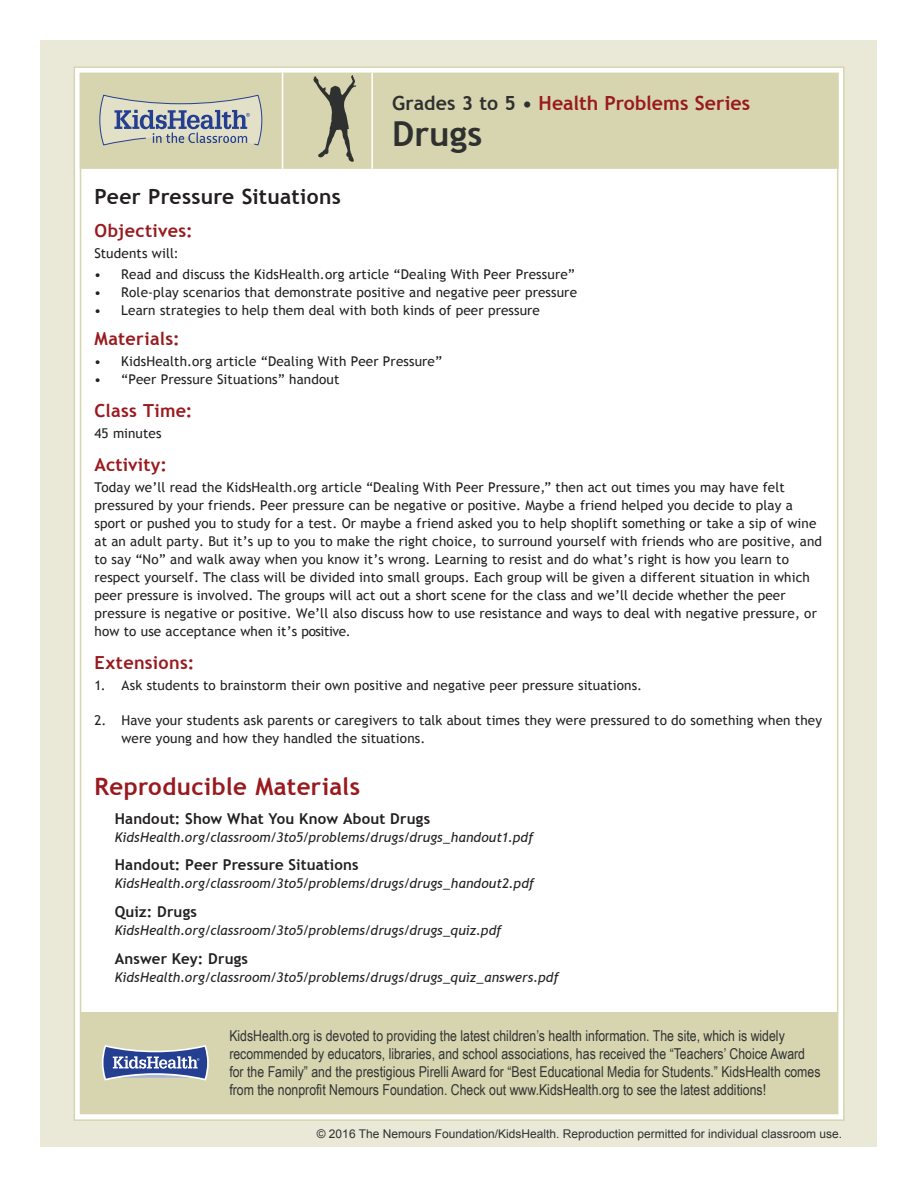
<style>
.page{position:relative;width:918px;height:1188px;background:#fff}
.page>*{position:absolute;margin:0;border:0;box-sizing:border-box;transform-origin:0 0}
.Lesson_Header{font:700 34.5px "Trebuchet MS";letter-spacing:.005em;color:#2f3130}
.t1{font:700 24px "Trebuchet MS";letter-spacing:.015em;color:#991a1e}
.t2{font:700 21px "Trebuchet MS";letter-spacing:.01em;color:#231f20}
.Lesson_Header-2{font:700 19.5px "Trebuchet MS";color:#991a1e}
.t3{font:700 18px "Trebuchet MS";letter-spacing:.015em;color:#991a1e}
.t4{font:15px/18px "Arial Narrow";color:#323333}
.Article_List{font:700 15px "Trebuchet MS";letter-spacing:.01em;color:#231f20}
.Basic_Numbered_List{font:13.5px/18px "Trebuchet MS";letter-spacing:.01em;color:#231f20}
.Basic_Bulleted_List{font:13.5px "Trebuchet MS";letter-spacing:.01em;color:#231f20}
.Article_List-2{font:italic 13.5px "Trebuchet MS";letter-spacing:.005em;color:#231f20}
.t5{font:12px "Arial";color:#2f3130}
.s1{color:#2f3130}
</style>
<div class="page">
<div style="left:40px;top:40px;width:838px;height:1108px;background:#eae9d8"></div>
<div style="left:74px;top:67px;width:770px;height:1053px;background:#fff"></div>
<div style="left:81px;top:1013px;width:757px;height:100px;background:#d6d5b0"></div>
<svg style="left:102px;top:1045px;width:107px;height:36px"></svg>
<div style="left:81px;top:74px;width:757px;height:94px;background:#d6d5b0"></div>
<div style="left:80px;top:73px;width:759px;height:96px;border:2px solid #d6d5b0"></div>
<svg style="left:99px;top:94px;width:164px;height:52px"></svg>
<hr style="left:371px;top:73px;width:2px;height:96px;background:#fff">
<hr style="left:282px;top:73px;width:1px;height:96px;background:#fff">
<svg style="left:313px;top:75px;width:44px;height:87px"></svg>
<p class="Lesson_Header-2" style="left:392px;top:91px;width:360px"><span class="s1">Grades 3 to 5 •</span> Health Problems Series</p>
<p class="Lesson_Header" style="left:392px;top:112px;width:92px">Drugs</p>
<p class="t2" style="left:94px;top:184px;width:248px">Peer Pressure Situations</p>
<p class="t3" style="left:94px;top:220px;width:100px">Objectives:</p>
<p class="Basic_Numbered_List" style="left:94px;top:245px;width:86px">Students will:</p>
<p class="Basic_Bulleted_List" style="left:94px;top:267px;width:482px">• Read and discuss the KidsHealth.org article “Dealing With Peer Pressure”</p>
<p class="Basic_Bulleted_List" style="left:94px;top:285px;width:484px">• Role-play scenarios that demonstrate positive and negative peer pressure</p>
<p class="Basic_Bulleted_List" style="left:94px;top:303px;width:447px">• Learn strategies to help them deal with both kinds of peer pressure</p>
<p class="t3" style="left:94px;top:328px;width:87px">Materials:</p>
<p class="Basic_Bulleted_List" style="left:94px;top:353px;width:349px">• KidsHealth.org article “Dealing With Peer Pressure”</p>
<p class="Basic_Bulleted_List" style="left:94px;top:371px;width:247px">• “Peer Pressure Situations” handout</p>
<p class="t3" style="left:94px;top:400px;width:100px">Class Time:</p>
<p class="Basic_Numbered_List" style="left:94px;top:425px;width:69px">45 minutes</p>
<p class="t3" style="left:95px;top:454px;width:74px">Activity:</p>
<p class="Basic_Numbered_List" style="left:94px;top:479px;width:729px">Today we’ll read the KidsHealth.org article “Dealing With Peer Pressure,” then act out times you may have felt pressured by your friends. Peer pressure can be negative or positive. Maybe a friend helped you decide to play a sport or pushed you to study for a test. Or maybe a friend asked you to help shoplift something or take a sip of wine at an adult party. But it’s up to you to make the right choice, to surround yourself with friends who are positive, and to say “No” and walk away when you know it’s wrong. Learning to resist and do what’s right is how you learn to respect yourself. The class will be divided into small groups. Each group will be given a different situation in which peer pressure is involved. The groups will act out a short scene for the class and we’ll decide whether the peer pressure is negative or positive. We’ll also discuss how to use resistance and ways to deal with negative pressure, or how to use acceptance when it’s positive.</p>
<p class="t3" style="left:94px;top:652px;width:101px">Extensions:</p>
<p class="Basic_Numbered_List" style="left:94px;top:677px;width:549px">1. Ask students to brainstorm their own positive and negative peer pressure situations.</p>
<p class="Basic_Numbered_List" style="left:122px;top:711px;width:702px;text-indent:-27px">2. Have your students ask parents or caregivers to talk about times they were pressured to do something when they were young and how they handled the situations.</p>
<p class="t1" style="left:94px;top:771px;width:267px">Reproducible Materials</p>
<p class="Article_List" style="left:115px;top:809px;width:317px">Handout: Show What You Know About Drugs</p>
<p class="Article_List-2" style="left:115px;top:829px;width:420px">KidsHealth.org/classroom/3to5/problems/drugs/drugs_handout1.pdf</p>
<p class="Article_List" style="left:115px;top:856px;width:245px">Handout: Peer Pressure Situations</p>
<p class="Article_List-2" style="left:115px;top:876px;width:421px">KidsHealth.org/classroom/3to5/problems/drugs/drugs_handout2.pdf</p>
<p class="Article_List" style="left:115px;top:903px;width:84px">Quiz: Drugs</p>
<p class="Article_List-2" style="left:115px;top:923px;width:388px">KidsHealth.org/classroom/3to5/problems/drugs/drugs_quiz.pdf</p>
<p class="Article_List" style="left:115px;top:949px;width:135px">Answer Key: Drugs</p>
<p class="Article_List-2" style="left:115px;top:969px;width:446px">KidsHealth.org/classroom/3to5/problems/drugs/drugs_quiz_answers.pdf</p>
<p class="t4" style="left:229px;top:1026px;width:593px">KidsHealth.org is devoted to providing the latest children’s health information. The site, which is widely recommended by educators, libraries, and school associations, has received the “Teachers’ Choice Award for the Family” and the prestigious Pirelli Award for “Best Educational Media for Students.” KidsHealth comes from the nonprofit Nemours Foundation. Check out www.KidsHealth.org to see the latest additions!</p>
<p class="t5" style="left:317px;top:1126px;width:527px">© 2016 The Nemours Foundation/KidsHealth. Reproduction permitted for individual classroom use.</p>
</div>
